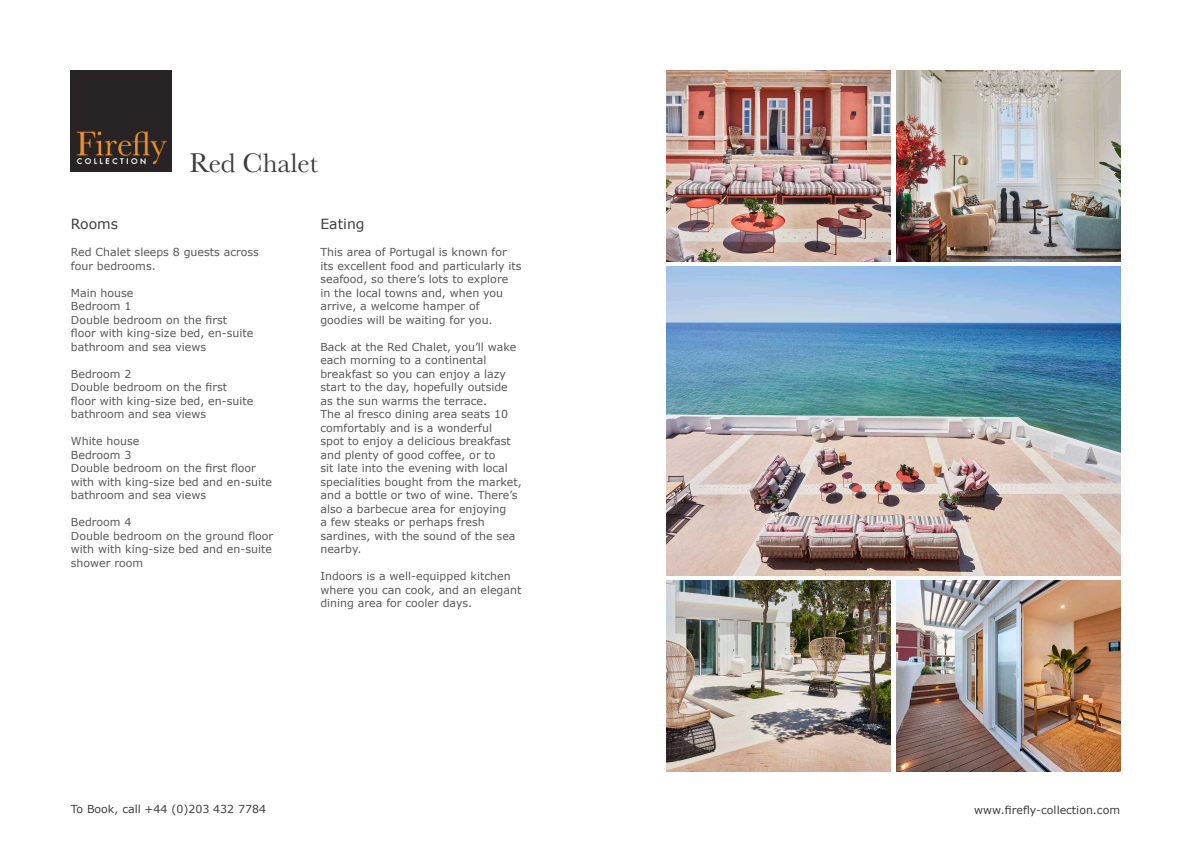
<style>
.page{position:relative;width:1191px;height:842px;background:#fff}
.page>*{position:absolute;margin:0;border:0;box-sizing:border-box;transform-origin:0 0}
.t1{font:28px "Baskerville";color:#3e3e3f}
.t2{font:14px "Verdana";color:#3e3e3f}
.t3{font:11px/13.5px "Verdana";color:#57585a}
.t4{font:11px "Verdana";color:#3e3e3f}
</style>
<div class="page">
<img style="left:71px;top:71px;width:101px;height:101px">
<img style="left:666px;top:71px;width:224px;height:190px">
<img style="left:896px;top:71px;width:224px;height:190px">
<img style="left:666px;top:267px;width:454px;height:308px">
<img style="left:896px;top:581px;width:224px;height:190px">
<img style="left:666px;top:581px;width:224px;height:190px">
<p class="t1" style="left:190px;top:145px;width:130px">Red Chalet</p>
<p class="t2" style="left:71px;top:215px;width:49px">Rooms</p>
<p class="t3" style="left:71px;top:245px;width:190px">Red Chalet sleeps 8 guests across four bedrooms.</p>
<p class="t3" style="left:71px;top:286px;width:64px">Main house</p>
<p class="t3" style="left:71px;top:299px;width:62px">Bedroom 1</p>
<p class="t3" style="left:71px;top:313px;width:184px">Double bedroom on the first floor with king-size bed, en-suite bathroom and sea views</p>
<p class="t3" style="left:71px;top:367px;width:62px">Bedroom 2</p>
<p class="t3" style="left:71px;top:380px;width:184px">Double bedroom on the first floor with king-size bed, en-suite bathroom and sea views</p>
<p class="t3" style="left:71px;top:434px;width:70px">White house</p>
<p class="t3" style="left:71px;top:448px;width:62px">Bedroom 3</p>
<p class="t3" style="left:71px;top:461px;width:203px">Double bedroom on the first floor with with king-size bed and en-suite bathroom and sea views</p>
<p class="t3" style="left:71px;top:515px;width:62px">Bedroom 4</p>
<p class="t3" style="left:71px;top:529px;width:204px;text-align:justify">Double bedroom on the ground floor with with king-size bed and en-suite shower room</p>
<p class="t2" style="left:320px;top:215px;width:46px">Eating</p>
<p class="t3" style="left:320px;top:245px;width:203px">This area of Portugal is known for its excellent food and particularly its seafood, so there’s lots to explore<br>in the local towns and, when you arrive, a welcome hamper of goodies will be waiting for you.</p>
<p class="t3" style="left:320px;top:340px;width:203px">Back at the Red Chalet, you’ll wake each morning to a continental breakfast so you can enjoy a lazy start to the day, hopefully outside as the sun warms the terrace.<br>The al fresco dining area seats 10 comfortably and is a wonderful<br>spot to enjoy a delicious breakfast and plenty of good coffee, or to<br>sit late into the evening with local specialities bought from the market, and a bottle or two of wine. There’s also a barbecue area for enjoying<br>a few steaks or perhaps fresh sardines, with the sound of the sea nearby.</p>
<p class="t3" style="left:320px;top:569px;width:202px">Indoors is a well-equipped kitchen where you can cook, and an elegant dining area for cooler days.</p>
<p class="t4" style="left:71px;top:802px;width:197px">To Book, call +44 (0)203 432 7784</p>
<p class="t4" style="left:974px;top:803px;width:147px">www.firefly-collection.com</p>
</div>
